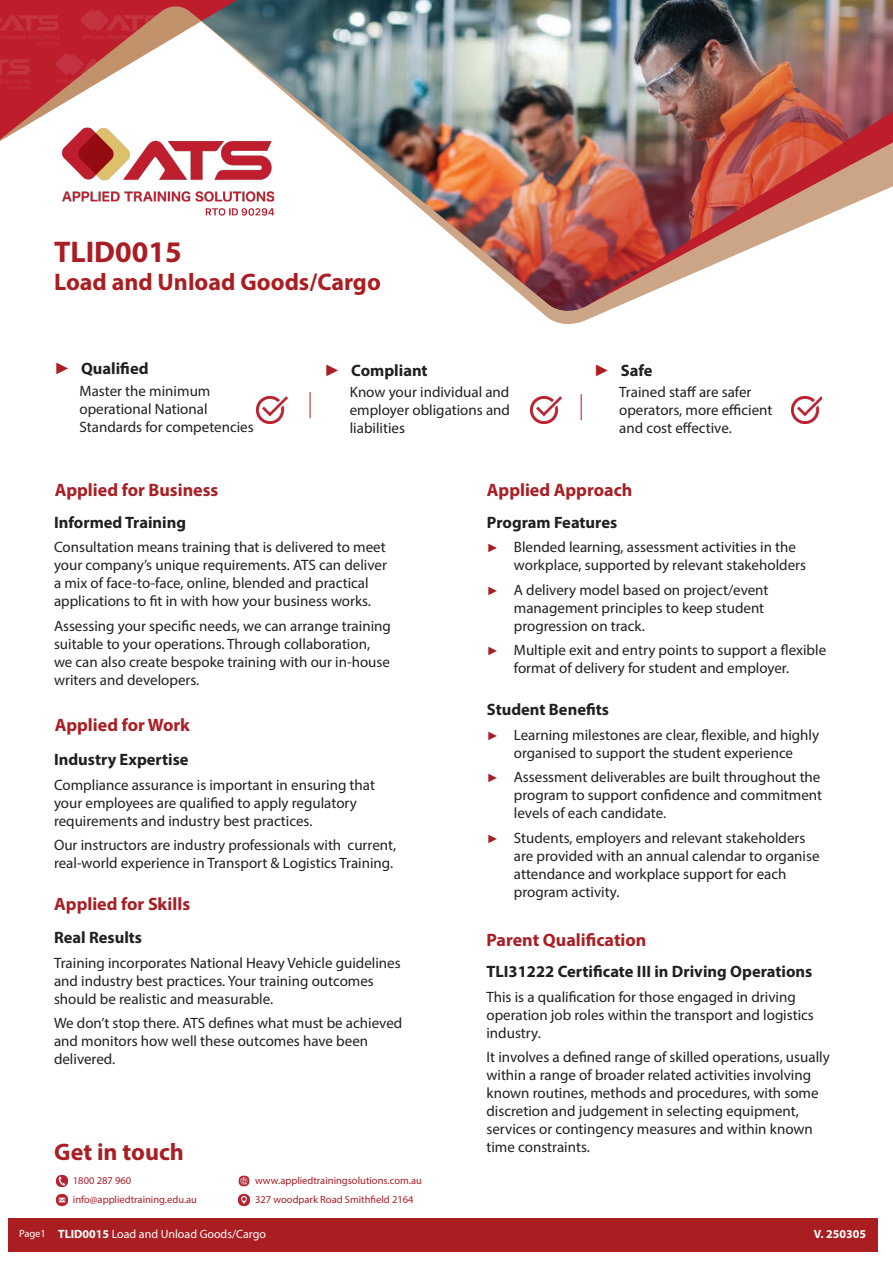
<style>
.page{position:relative;width:893px;height:1263px;background:#fff}
.page>*{position:absolute;margin:0;border:0;box-sizing:border-box;transform-origin:0 0}
.ATS_H1{font:700 30px "Myriad Pro";color:#a91e24}
.ATS_H1-2{font:700 24px "Myriad Pro";color:#aa1e21}
.Get_in_touch{font:700 24px "Myriad Pro";color:#a91e24}
.ATS_H2{font:700 18px "Myriad Pro";color:#a91e24}
.ATS_body{font:700 16.5px "Myriad Pro";color:#231f20}
.ATS_body-2{font:15px/18px "Myriad Pro";color:#231f20}
.ATS_bullet_1_text{font:15px/18px "Myriad Pro";color:#231f20}
.t1{font:12px "Myriad Pro";color:#fff}
.t2{font:700 12px "Myriad Pro";color:#fff}
.contacts{font:10.5px "Myriad Pro";color:#a91e24}
.s1{font-family:"Arial";font-weight:400;color:#aa1e21}
.s2{font-family:"Arial";font-size:12px;color:#a91e24}
.s3{font-size:10.5px}
.s4{font-weight:700}
</style>
<div class="page">
<img style="left:237px;top:0;width:367px;height:317px">
<img style="left:430px;top:0;width:463px;height:312px">
<svg style="left:0;top:0;width:237px;height:141px"></svg>
<img style="left:0;top:6px;width:63px;height:41px">
<img style="left:52px;top:50px;width:92px;height:41px">
<img style="left:0;top:50px;width:35px;height:41px">
<img style="left:77px;top:6px;width:92px;height:41px">
<img style="left:53px;top:120px;width:232px;height:96px">
<div style="left:8px;top:1218px;width:870px;height:33px;background:#aa1e21"></div>
<img style="left:256px;top:396px;width:31px;height:28px">
<img style="left:791px;top:396px;width:30px;height:28px">
<img style="left:530px;top:396px;width:31px;height:28px">
<svg style="left:310px;top:392px;width:1px;height:26px"></svg>
<svg style="left:581px;top:394px;width:1px;height:26px"></svg>
<svg style="left:238px;top:1194px;width:12px;height:12px"></svg>
<svg style="left:238px;top:1175px;width:12px;height:12px"></svg>
<svg style="left:56px;top:1194px;width:12px;height:12px"></svg>
<svg style="left:56px;top:1175px;width:12px;height:12px"></svg>
<p class="ATS_H1" style="left:54px;top:232px;width:129px">TLID0015</p>
<p class="ATS_H1-2" style="left:54px;top:267px;width:328px">Load and Unload Goods/Cargo</p>
<p class="ATS_body" style="left:54px;top:358px;width:96px"><span class="s1">►</span> Qualified</p>
<p class="ATS_bullet_1_text" style="left:80px;top:381px;width:176px">Master the minimum operational National<br>Standards for competencies</p>
<p class="ATS_body" style="left:324px;top:360px;width:105px"><span class="s1">►</span> Compliant</p>
<p class="ATS_body-2" style="left:350px;top:383px;width:162px;text-align:justify">Know your individual and employer obligations and liabilities</p>
<p class="ATS_body" style="left:594px;top:360px;width:60px"><span class="s1">►</span> Safe</p>
<p class="ATS_body-2" style="left:619px;top:383px;width:155px">Trained staff are safer operators, more efficient and cost effective.</p>
<p class="ATS_H2" style="left:55px;top:478px;width:165px">Applied for Business</p>
<p class="ATS_body" style="left:54px;top:511px;width:134px">Informed Training</p>
<p class="ATS_body-2" style="left:54px;top:538px;width:334px">Consultation means training that is delivered to meet your company’s unique requirements. ATS can deliver a mix of face-to-face, online, blended and practical applications to fit in with how your business works.</p>
<p class="ATS_body-2" style="left:54px;top:616px;width:338px">Assessing your specific needs, we can arrange training suitable to your operations. Through collaboration, we can also create bespoke training with our in-house writers and developers.</p>
<p class="ATS_H2" style="left:55px;top:713px;width:137px">Applied for Work</p>
<p class="ATS_body" style="left:54px;top:749px;width:136px">Industry Expertise</p>
<p class="ATS_body-2" style="left:54px;top:775px;width:322px">Compliance assurance is important in ensuring that your employees are qualified to apply regulatory requirements and industry best practices.</p>
<p class="ATS_body-2" style="left:54px;top:836px;width:344px">Our instructors are industry professionals with current, real-world experience in Transport &amp; Logistics Training.</p>
<p class="ATS_H2" style="left:54px;top:892px;width:138px">Applied for Skills</p>
<p class="ATS_body" style="left:54px;top:927px;width:90px">Real Results</p>
<p class="ATS_body-2" style="left:54px;top:953px;width:348px">Training incorporates National Heavy Vehicle guidelines and industry best practices. Your training outcomes should be realistic and measurable.</p>
<p class="ATS_body-2" style="left:54px;top:1014px;width:350px">We don’t stop there. ATS defines what must be achieved and monitors how well these outcomes have been delivered.</p>
<p class="Get_in_touch" style="left:54px;top:1136px;width:131px">Get in touch</p>
<p class="contacts" style="left:73px;top:1174px;width:60px">1800 287 960</p>
<p class="contacts" style="left:73px;top:1193px;width:126px">info@appliedtraining.edu.au</p>
<p class="contacts" style="left:255px;top:1174px;width:168px">www.appliedtrainingsolutions.com.au</p>
<p class="contacts" style="left:255px;top:1193px;width:160px">327 woodpark Road Smithfield 2164</p>
<p class="ATS_H2" style="left:487px;top:478px;width:147px">Applied Approach</p>
<p class="ATS_body" style="left:487px;top:511px;width:132px">Program Features</p>
<p class="ATS_body-2" style="left:514px;top:538px;width:294px;text-indent:-27px"><span class="s2">►</span> Blended learning, assessment activities in the workplace, supported by relevant stakeholders</p>
<p class="ATS_body-2" style="left:514px;top:580px;width:256px;text-indent:-27px"><span class="s2">►</span> A delivery model based on project/event management principles to keep student progression on track.</p>
<p class="ATS_body-2" style="left:514px;top:641px;width:314px;text-indent:-27px"><span class="s2">►</span> Multiple exit and entry points to support a flexible format of delivery for student and employer.</p>
<p class="ATS_body" style="left:487px;top:699px;width:124px">Student Benefits</p>
<p class="ATS_body-2" style="left:487px;top:725px;width:334px;text-align:center"><span class="s2">►</span> Learning milestones are clear, flexible, and highly organised to support the student experience</p>
<p class="ATS_body-2" style="left:514px;top:768px;width:310px;text-align:justify;text-indent:-27px"><span class="s2">►</span> Assessment deliverables are built throughout the program to support confidence and commitment levels of each candidate.</p>
<p class="ATS_body-2" style="left:514px;top:828px;width:307px;text-indent:-27px"><span class="s2">►</span> Students, employers and relevant stakeholders are provided with an annual calendar to organise attendance and workplace support for each program activity.</p>
<p class="ATS_H2" style="left:486px;top:928px;width:162px">Parent Qualification</p>
<p class="ATS_body" style="left:486px;top:961px;width:327px">TLI31222 Certificate III in Driving Operations</p>
<p class="ATS_body-2" style="left:486px;top:987px;width:329px">This is a qualification for those engaged in driving operation job roles within the transport and logistics industry.</p>
<p class="ATS_body-2" style="left:486px;top:1048px;width:345px">It involves a defined range of skilled operations, usually within a range of broader related activities involving known routines, methods and procedures, with some discretion and judgement in selecting equipment, services or contingency measures and within known time constraints.</p>
<p class="t1" style="left:19px;top:1227px;width:249px"><span class="s3">Page1</span> <span class="s4">TLID0015</span> Load and Unload Goods/Cargo</p>
<p class="t2" style="left:814px;top:1226px;width:54px">V. 250305</p>
</div>
